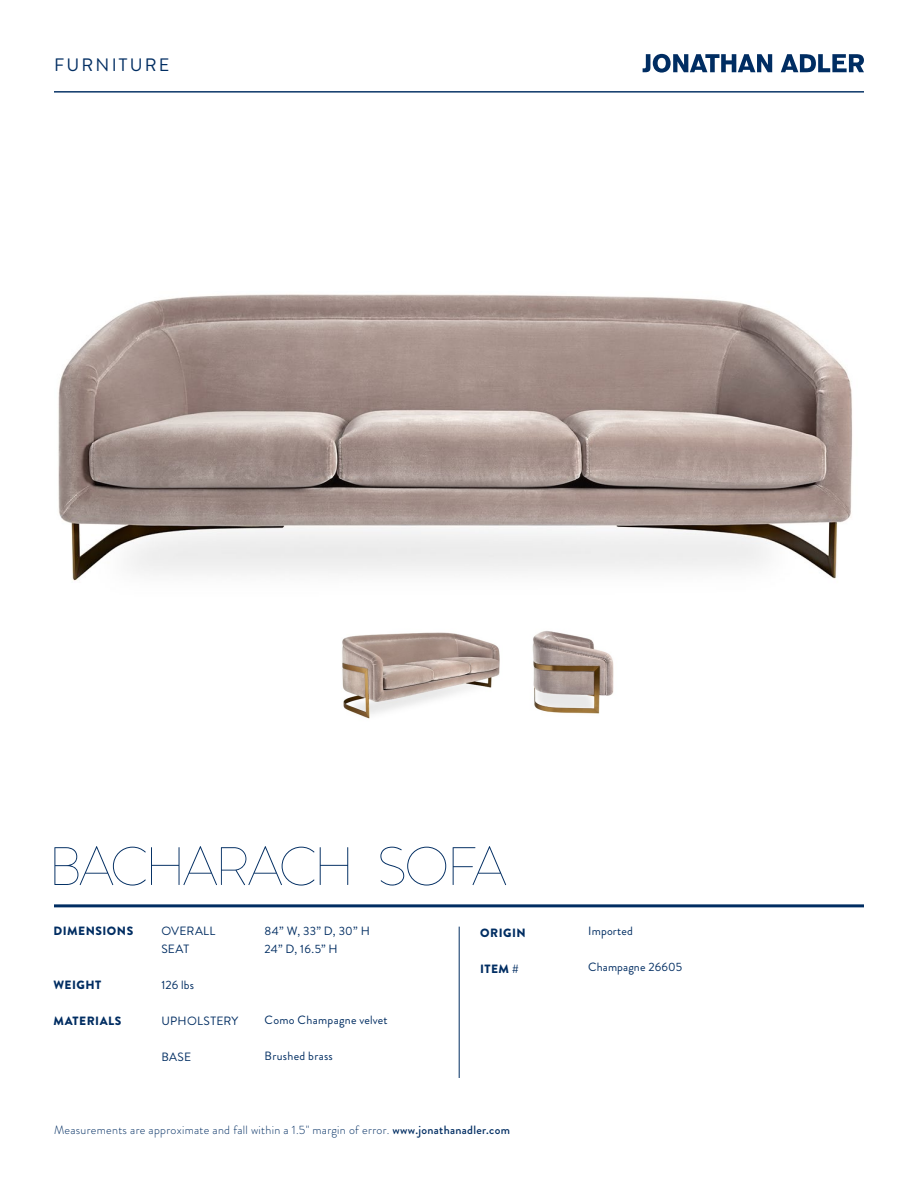
<style>
.page{position:relative;width:918px;height:1188px;background:#fff}
.page>*{position:absolute;margin:0;border:0;box-sizing:border-box;transform-origin:0 0}
.Price_-_Large{font:100 54px "Brandon Grotesque";letter-spacing:-.055em;color:#002d62}
.t1{font:18px "Brandon Grotesque";letter-spacing:.12em;color:#002d62}
.t2{font:12px "Brandon Grotesque";letter-spacing:.02em;color:#002d62}
.t3{font:300 12px "Brandon Grotesque";letter-spacing:.025em;color:#002d62}
.t4{font:900 12px "Brandon Grotesque";letter-spacing:.04em;color:#002d62}
.s1{font-weight:500}
</style>
<div class="page">
<hr style="left:54px;top:904px;width:810px;height:3px;background:#002d62">
<svg style="left:643px;top:54px;width:129px;height:19px"></svg>
<svg style="left:781px;top:54px;width:83px;height:18px"></svg>
<hr style="left:459px;top:927px;width:1px;height:151px;background:#002d62">
<hr style="left:54px;top:92px;width:810px;height:1px;background:#002d62">
<img style="left:58px;top:294px;width:795px;height:287px">
<img style="left:342px;top:632px;width:158px;height:87px">
<img style="left:532px;top:631px;width:82px;height:83px">
<p class="t1" style="left:54px;top:53px;width:117px">FURNITURE</p>
<p class="Price_-_Large" style="left:48px;top:830px;width:460px">BACHARACH SOFA</p>
<p class="t4" style="left:53px;top:922px;width:81px">DIMENSIONS</p>
<p class="t4" style="left:53px;top:976px;width:49px">WEIGHT</p>
<p class="t4" style="left:53px;top:1012px;width:70px">MATERIALS</p>
<p class="t2" style="left:161px;top:923px;width:56px">OVERALL</p>
<p class="t2" style="left:161px;top:941px;width:29px">SEAT</p>
<p class="t2" style="left:161px;top:977px;width:34px">126 lbs</p>
<p class="t2" style="left:161px;top:1013px;width:79px">UPHOLSTERY</p>
<p class="t2" style="left:161px;top:1049px;width:31px">BASE</p>
<p class="t2" style="left:265px;top:923px;width:107px">84” W, 33” D, 30” H</p>
<p class="t2" style="left:265px;top:941px;width:75px">24” D, 16.5” H</p>
<p class="t2" style="left:265px;top:1011px;width:124px">Como Champagne velvet</p>
<p class="t2" style="left:265px;top:1048px;width:70px">Brushed brass</p>
<p class="t4" style="left:480px;top:924px;width:47px">ORIGIN</p>
<p class="t4" style="left:480px;top:960px;width:40px">ITEM #</p>
<p class="t3" style="left:54px;top:1122px;width:457px">Measurements are approximate and fall within a 1.5" margin of error. <span class="s1">www.jonathanadler.com</span></p>
<p class="t2" style="left:588px;top:923px;width:46px">Imported</p>
<p class="t2" style="left:588px;top:958px;width:95px">Champagne 26605</p>
</div>
